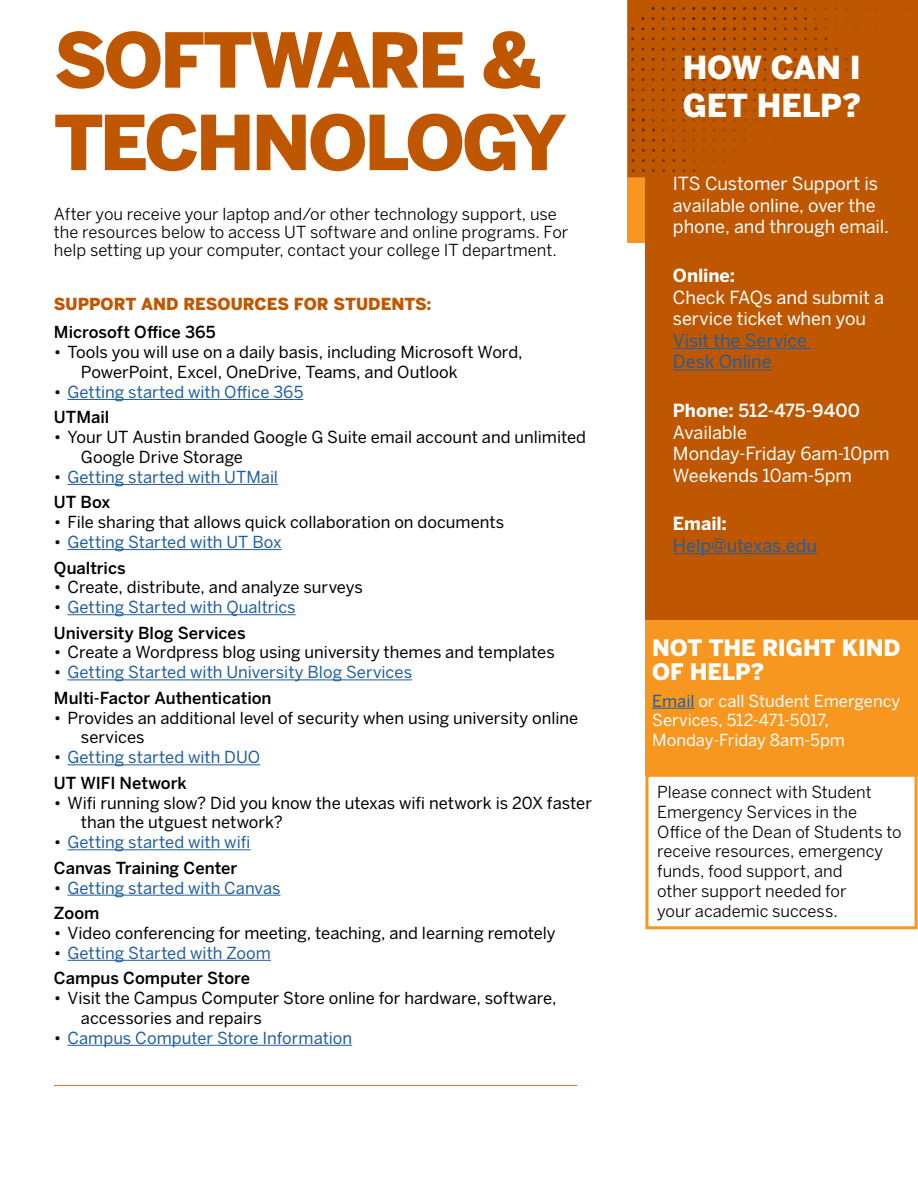
<style>
.page{position:relative;width:918px;height:1188px;background:#fff}
.page>*{position:absolute;margin:0;border:0;box-sizing:border-box;transform-origin:0 0}
.t1{font:900 75px/82.5px "Benton Sans";letter-spacing:-.05em;color:#bf5700}
.t2{font:900 31.5px/37.8px "Benton Sans";letter-spacing:-.005em;color:#fff}
.t3{font:900 22.5px/24px "Benton Sans";letter-spacing:-.005em;color:#fff}
.t4{font:18px/21.6px "Benton Sans";letter-spacing:-.005em;color:#fff}
.t5{font:18px/21.6px "Benton Sans";letter-spacing:-.005em;color:#215e9e}
.t6{font:700 18px "Benton Sans";letter-spacing:-.005em;color:#fff}
.t7{font:16.5px/19.8px "Benton Sans";color:#000}
.t8{font:16.5px/25.5px "Benton Sans";color:#215e9e}
.t9{font:16.5px/19.8px "Benton Sans";color:#000}
.t10{font:16.5px/19.8px "Benton Sans";color:#fff}
.t11{font:900 16.5px "Benton Sans";color:#bf5700}
.t12{font:500 16.5px "Benton Sans";color:#000}
.s1{color:#000}
.s2{font-weight:500;color:#000}
.s3{font-weight:700}
.s4{font-weight:500}
.s5{color:#215e9e}
</style>
<div class="page">
<hr style="left:67px;top:399px;width:236px;height:1px;background:#215e9e">
<hr style="left:67px;top:484px;width:211px;height:1px;background:#215e9e">
<hr style="left:67px;top:549px;width:215px;height:1px;background:#215e9e">
<hr style="left:67px;top:614px;width:229px;height:1px;background:#215e9e">
<hr style="left:67px;top:679px;width:345px;height:1px;background:#215e9e">
<hr style="left:67px;top:764px;width:193px;height:1px;background:#215e9e">
<hr style="left:67px;top:849px;width:184px;height:1px;background:#215e9e">
<hr style="left:67px;top:895px;width:214px;height:1px;background:#215e9e">
<hr style="left:67px;top:960px;width:204px;height:1px;background:#215e9e">
<hr style="left:67px;top:1045px;width:285px;height:1px;background:#215e9e">
<div style="left:627px;top:0;width:18px;height:243px;background:#f8971f"></div>
<div style="left:627px;top:0;width:21px;height:177px;background:#bf5700"></div>
<hr style="left:54px;top:1085px;width:523px;height:1px;background:#df6f1d">
<div style="left:646px;top:0;width:272px;height:775px;background:#bf5700"></div>
<svg style="left:773px;top:37px;width:4px;height:4px"></svg>
<svg style="left:702px;top:7px;width:4px;height:3px"></svg>
<svg style="left:712px;top:37px;width:4px;height:4px"></svg>
<svg style="left:702px;top:37px;width:4px;height:4px"></svg>
<svg style="left:712px;top:98px;width:4px;height:4px"></svg>
<svg style="left:702px;top:98px;width:4px;height:4px"></svg>
<svg style="left:641px;top:37px;width:4px;height:4px"></svg>
<svg style="left:641px;top:98px;width:4px;height:4px"></svg>
<hr style="left:673px;top:348px;width:138px;height:1px;background:#215e9e">
<hr style="left:673px;top:370px;width:99px;height:1px;background:#215e9e">
<hr style="left:673px;top:553px;width:144px;height:1px;background:#215e9e">
<div style="left:646px;top:620px;width:272px;height:155px;background:#f8971f"></div>
<hr style="left:652px;top:708px;width:42px;height:1px;background:#215e9e">
<div style="left:645px;top:774px;width:273px;height:155px;border:3px solid #f8971f"></div>
<h1 class="t1" style="left:54px;top:18px;width:514px">SOFTWARE &amp;<br>TECHNOLOGY</h1>
<p class="t9" style="left:54px;top:204px;width:516px;line-height:18px">After you receive your laptop and/or other technology support, use the resources below to access UT software and online programs. For help setting up your computer, contact your college IT department.</p>
<p class="t11" style="left:54px;top:294px;width:379px">SUPPORT AND RESOURCES FOR STUDENTS:</p>
<p class="t12" style="left:54px;top:323px;width:163px">Microsoft Office 365</p>
<p class="t7" style="left:81px;top:342px;width:443px;text-indent:-27px">• Tools you will use on a daily basis, including Microsoft Word,<br>PowerPoint, Excel, OneDrive, Teams, and Outlook</p>
<p class="t8" style="left:54px;top:379px;width:251px"><span class="s1">•</span> Getting started with Office 365<br><span class="s2">UTMail</span></p>
<p class="t7" style="left:81px;top:427px;width:507px;text-indent:-27px">• Your UT Austin branded Google G Suite email account and unlimited<br>Google Drive Storage</p>
<p class="t8" style="left:54px;top:464px;width:226px"><span class="s1">•</span> Getting started with UTMail<br><span class="s2">UT Box</span></p>
<p class="t7" style="left:54px;top:512px;width:452px">• File sharing that allows quick collaboration on documents</p>
<p class="t8" style="left:54px;top:529px;width:229px"><span class="s1">•</span> Getting Started with UT Box<br><span class="s2">Qualtrics</span></p>
<p class="t7" style="left:54px;top:577px;width:310px">• Create, distribute, and analyze surveys</p>
<p class="t8" style="left:54px;top:594px;width:243px"><span class="s1">•</span> Getting Started with Qualtrics<br><span class="s2">University Blog Services</span></p>
<p class="t7" style="left:54px;top:642px;width:502px">• Create a Wordpress blog using university themes and templates</p>
<p class="t8" style="left:54px;top:659px;width:360px"><span class="s1">•</span> Getting Started with University Blog Services<br><span class="s2">Multi-Factor Authentication</span></p>
<p class="t7" style="left:81px;top:708px;width:499px;text-indent:-27px">• Provides an additional level of security when using university online services</p>
<p class="t8" style="left:54px;top:744px;width:208px"><span class="s1">•</span> Getting started with DUO<br><span class="s2">UT WIFI Network</span></p>
<p class="t7" style="left:81px;top:792px;width:513px;text-indent:-27px">• Wifi running slow? Did you know the utexas wifi network is 20X faster than the utguest network?</p>
<p class="t8" style="left:54px;top:829px;width:198px"><span class="s1">•</span> Getting started with wifi<br><span class="s2">Canvas Training Center</span></p>
<p class="t8" style="left:54px;top:875px;width:228px"><span class="s1">•</span> Getting started with Canvas<br><span class="s2">Zoom</span></p>
<p class="t7" style="left:54px;top:923px;width:503px">• Video conferencing for meeting, teaching, and learning remotely</p>
<p class="t8" style="left:54px;top:940px;width:218px"><span class="s1">•</span> Getting Started with Zoom<br><span class="s2">Campus Computer Store</span></p>
<p class="t7" style="left:81px;top:988px;width:477px;text-indent:-27px">• Visit the Campus Computer Store online for hardware, software, accessories and repairs</p>
<p class="t8" style="left:54px;top:1025px;width:300px"><span class="s1">•</span> Campus Computer Store Information</p>
<h2 class="t2" style="left:683px;top:48px;width:180px">HOW CAN I<br>GET HELP?</h2>
<p class="t4" style="left:673px;top:173px;width:218px">ITS Customer Support is available online, over the phone, and through email.</p>
<p class="t6" style="left:673px;top:265px;width:64px">Online:</p>
<p class="t4" style="left:673px;top:286px;width:213px">Check FAQs and submit a service ticket when you</p>
<p class="t5" style="left:673px;top:329px;width:136px">Visit the Service<br>Desk Online</p>
<p class="t4" style="left:673px;top:399px;width:218px"><span class="s3">Phone:</span> <span class="s4">512-475-9400<br></span>Available<br>Monday-Friday 6am-10pm<br>Weekends 10am-5pm</p>
<p class="t6" style="left:673px;top:513px;width:56px">Email:</p>
<p class="t5" style="left:673px;top:534px;width:146px">Help@utexas.edu</p>
<h3 class="t3" style="left:652px;top:635px;width:250px">NOT THE RIGHT KIND<br>OF HELP?</h3>
<p class="t10" style="left:652px;top:690px;width:250px"><span class="s5">Email</span> or call Student Emergency<br>Services, 512-471-5017,<br>Monday-Friday 8am-5pm</p>
<p class="t9" style="left:657px;top:782px;width:246px">Please connect with Student<br>Emergency Services in the<br>Office of the Dean of Students to receive resources, emergency funds, food support, and<br>other support needed for<br>your academic success.</p>
</div>
